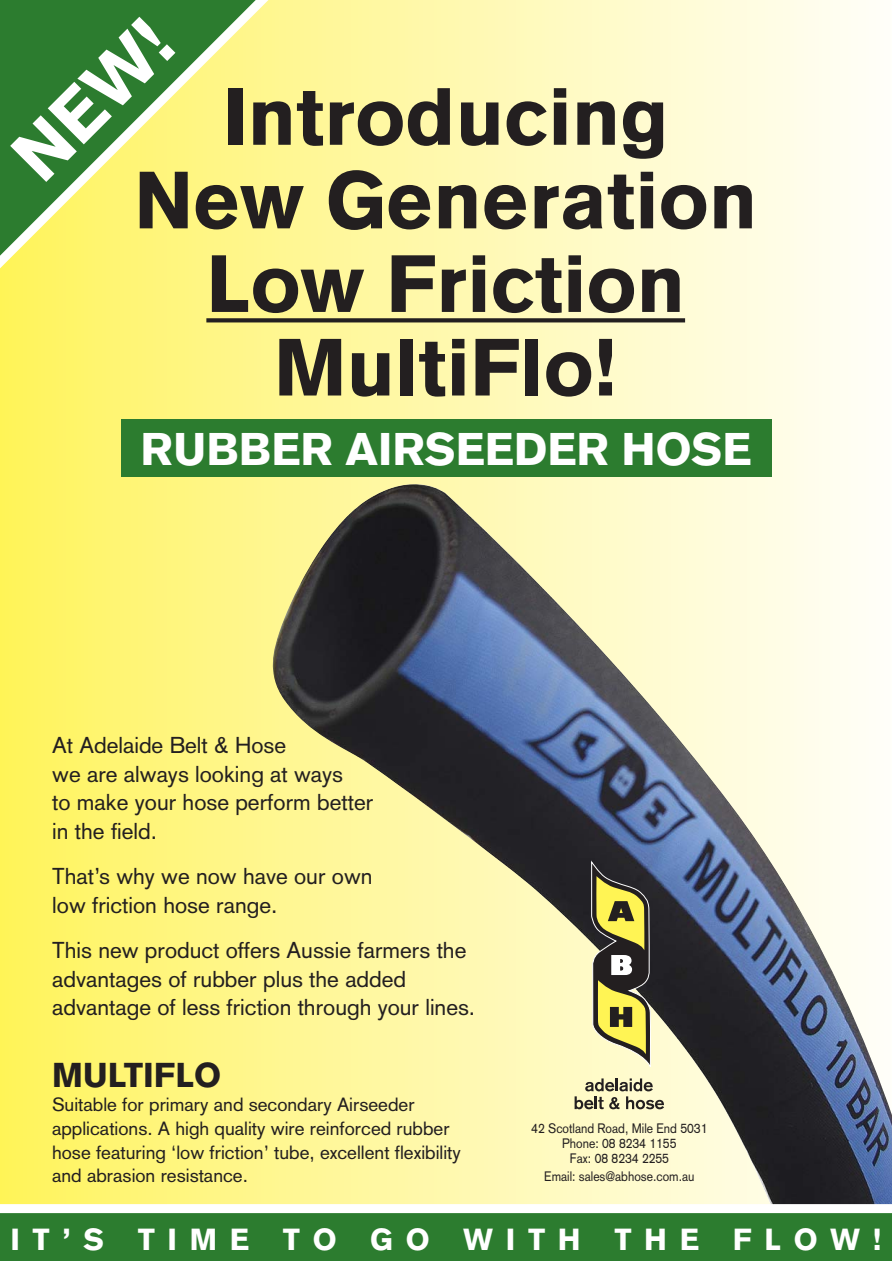
<style>
.page{position:relative;width:892px;height:1261px;background:#fff}
.page>*{position:absolute;margin:0;border:0;box-sizing:border-box;transform-origin:0 0}
.t1{font:900 79.5px/83.6px "Akzidenz Grotesk";color:#231f20;text-align:center}
.t2{font:900 71.7px "Akzidenz Grotesk";color:#fff}
.t3{font:900 45px "Akzidenz Grotesk";color:#fff}
.t4{font:900 33.9px "Akzidenz Grotesk";color:#231f20}
.t5{font:900 30px "Akzidenz Grotesk";letter-spacing:.42em;color:#fff}
.t6{font:22.65px/28.5px "Akzidenz Grotesk";color:#231f20}
.t7{font:18.9px/23.9px "Akzidenz Grotesk";color:#231f20}
.t8{font:13.5px/15px "Akzidenz Grotesk";color:#231f20;text-align:center;scale:.9 1}
</style>
<div class="page">
<div style="left:0;top:0;width:892px;height:1261px;background:linear-gradient(to right,#fff35e,#fffefb)"></div>
<svg style="left:0;top:0;width:292px;height:295px;background:#afc866"></svg>
<img style="left:272px;top:483px;width:620px;height:721px">
<svg style="left:0;top:1204px;width:892px;height:57px;fill:#2c7c2f"></svg>
<svg style="left:206px;top:318px;width:479px;height:4px;background:#312c29"></svg>
<svg style="left:574px;top:1078px;width:90px;height:31px;background:#bbb797"></svg>
<svg style="left:591px;top:861px;width:61px;height:206px;background:#8e8955"></svg>
<div style="left:121px;top:420px;width:650px;height:57px;background:#2c7c2f"></div>
<h2 class="t2" style="left:7px;top:149px;width:194px;rotate:-45deg">NEW!</h2>
<h1 class="t1" style="left:134px;top:82px;width:624px">Introducing<br>New Generation<br>Low Friction<br>MultiFlo!</h1>
<h3 class="t3" style="left:140px;top:432px;width:612px">RUBBER AIRSEEDER HOSE</h3>
<p class="t6" style="left:52px;top:733px;width:322px">At Adelaide Belt &amp; Hose<br>we are always looking at ways<br>to make your hose perform better in the field.</p>
<p class="t6" style="left:52px;top:864px;width:322px">That’s why we now have our own low friction hose range.</p>
<p class="t6" style="left:52px;top:938px;width:424px">This new product offers Aussie farmers the advantages of rubber plus the added advantage of less friction through your lines.</p>
<h3 class="t4" style="left:52px;top:1062px;width:171px">MULTIFLO</h3>
<p class="t7" style="left:52px;top:1094px;width:410px">Suitable for primary and secondary Airseeder applications. A high quality wire reinforced rubber hose featuring ‘low friction’ tube, excellent flexibility and abrasion resistance.</p>
<p class="t8" style="left:531px;top:1122px;width:197px">42 Scotland Road, Mile End 5031<br>Phone: 08 8234 1155<br>Fax: 08 8234 2255</p>
<p class="t8" style="left:544px;top:1170px;width:168px">Email: sales@abhose.com.au</p>
<h3 class="t5" style="left:10px;top:1228px;width:872px">IT’S TIME TO GO WITH THE FLOW!</h3>
</div>
